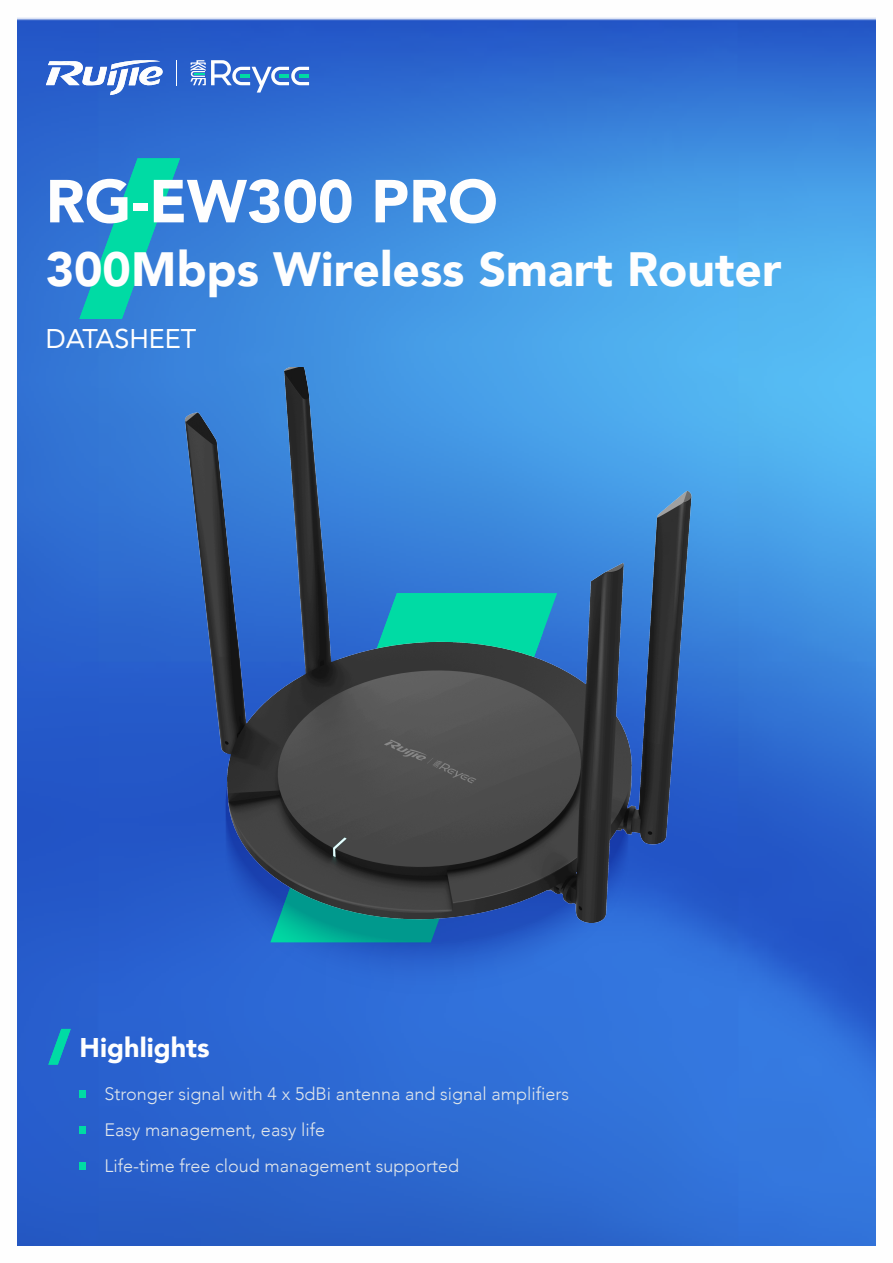
<style>
.page{position:relative;width:893px;height:1263px;background:#fff}
.page>*{position:absolute;margin:0;border:0;box-sizing:border-box;transform-origin:0 0}
.t1{font:900 60px "Avenir";color:#fefefe}
.t2{font:900 48px "Avenir";color:#fefefe}
.t3{font:900 27px "Avenir";color:#fefefe}
.t4{font:27px "Avenir";color:#fefefe}
.t5{font:300 18px/35.8px "Avenir";color:#e0e6eb}
</style>
<div class="page">
<img style="left:17px;top:17px;width:859px;height:1229px">
<svg style="left:79px;top:158px;width:101px;height:161px;background:#1da0c0"></svg>
<svg style="left:190px;top:60px;width:119px;height:33px"></svg>
<svg style="left:46px;top:60px;width:117px;height:35px"></svg>
<svg style="left:176px;top:60px;width:2px;height:25px"></svg>
<img style="left:162px;top:1002px;width:530px;height:85px">
<img style="left:155px;top:367px;width:583px;height:635px">
<svg style="left:48px;top:1029px;width:23px;height:36px"></svg>
<div style="left:80px;top:1090px;width:6px;height:7px;background:#00dba4"></div>
<div style="left:80px;top:1126px;width:6px;height:7px;background:#00dba4"></div>
<div style="left:80px;top:1162px;width:6px;height:7px;background:#00dba4"></div>
<h1 class="t1" style="left:46px;top:162px;width:454px">RG-EW300 PRO</h1>
<h2 class="t2" style="left:46px;top:238px;width:737px">300Mbps Wireless Smart Router</h2>
<h3 class="t4" style="left:46px;top:321px;width:152px">DATASHEET</h3>
<h3 class="t3" style="left:80px;top:1030px;width:132px">Highlights</h3>
<p class="t5" style="left:105px;top:1077px;width:466px">Stronger signal with 4 x 5dBi antenna and signal amplifiers<br>Easy management, easy life<br>Life-time free cloud management supported</p>
</div>
